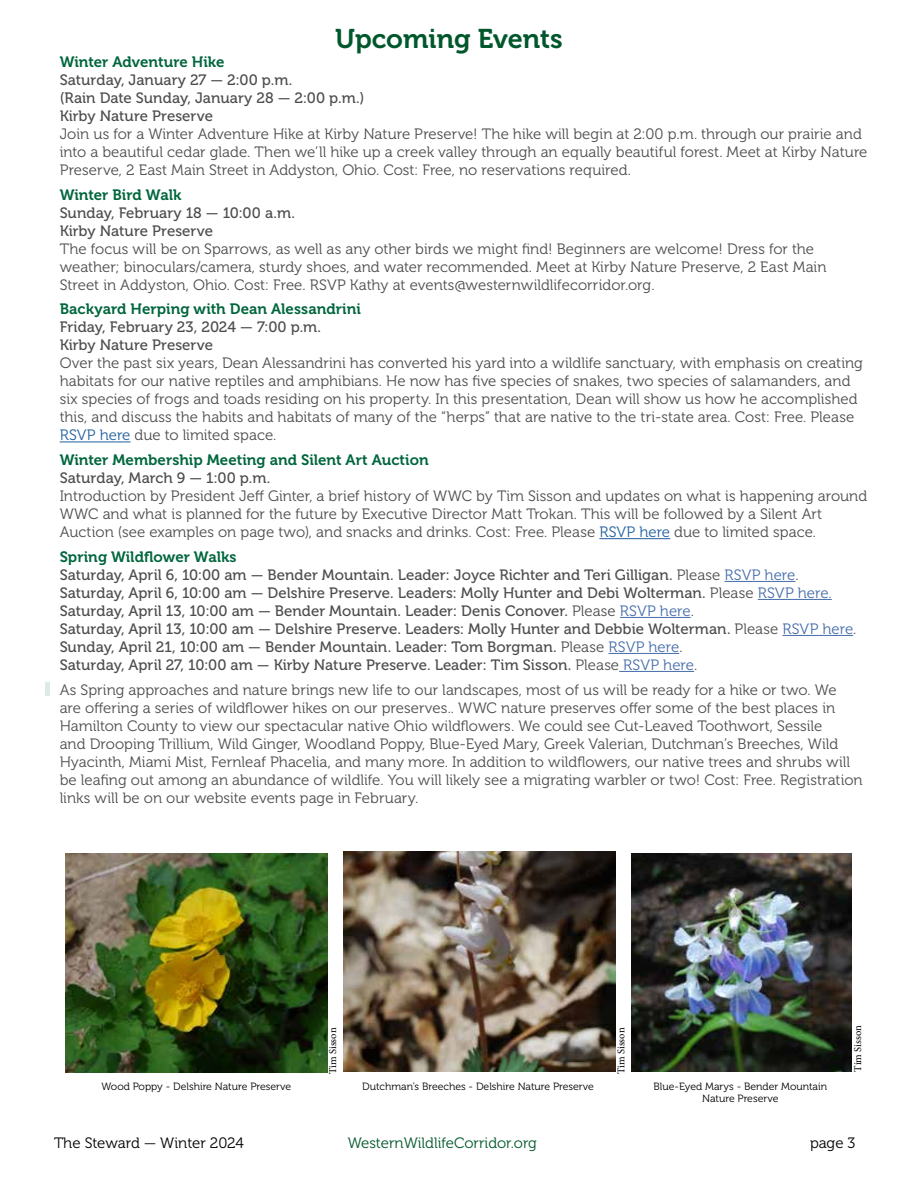
<style>
.page{position:relative;width:918px;height:1188px;background:#fff}
.page>*{position:absolute;margin:0;border:0;box-sizing:border-box;transform-origin:0 0}
.t1{font:27px "Museo 700";color:#00572c}
.t2{font:15px/18px "Museo 300";color:#4d4d4f}
.t3{font:15px/18px "Museo 500";letter-spacing:.005em;color:#4d4d4f}
.t4{font:15px "Museo 700";color:#00663d}
.t5{font:15px "Museo 300";color:#00572c}
.t6{font:15px "Museo 300";color:#000}
.t7{font:10.5px/12.6px "Museo 300";color:#000;text-align:center}
.t8{font:10.5px "Minion Pro";letter-spacing:-.005em;color:#000}
.s1{color:#215e9e}
.s2{font-family:"Museo 300"}
.s3{font-family:"Museo 300";color:#456da9}
</style>
<div class="page">
<hr style="left:60px;top:442px;width:71px;height:1px;background:#215e9e">
<hr style="left:599px;top:538px;width:71px;height:1px;background:#215e9e">
<hr style="left:725px;top:581px;width:70px;height:1px;background:#456da9">
<hr style="left:758px;top:599px;width:74px;height:1px;background:#456da9">
<hr style="left:620px;top:617px;width:71px;height:1px;background:#456da9">
<hr style="left:782px;top:635px;width:71px;height:1px;background:#456da9">
<hr style="left:609px;top:653px;width:70px;height:1px;background:#456da9">
<hr style="left:619px;top:671px;width:75px;height:1px;background:#456da9">
<div style="left:45px;top:683px;width:5px;height:13px;background:#ddece3"></div>
<img style="left:66px;top:853px;width:261px;height:220px">
<img style="left:343px;top:852px;width:272px;height:220px">
<img style="left:632px;top:853px;width:220px;height:219px">
<h1 class="t1" style="left:335px;top:23px;width:229px">Upcoming Events</h1>
<p class="t4" style="left:60px;top:53px;width:166px">Winter Adventure Hike</p>
<p class="t3" style="left:60px;top:71px;width:306px">Saturday, January 27 — 2:00 p.m.<br>(Rain Date Sunday, January 28 — 2:00 p.m.)<br>Kirby Nature Preserve</p>
<p class="t2" style="left:60px;top:125px;width:809px">Join us for a Winter Adventure Hike at Kirby Nature Preserve! The hike will begin at 2:00 p.m. through our prairie and into a beautiful cedar glade. Then we’ll hike up a creek valley through an equally beautiful forest. Meet at Kirby Nature<br>Preserve, 2 East Main Street in Addyston, Ohio. Cost: Free, no reservations required.</p>
<p class="t4" style="left:60px;top:186px;width:123px">Winter Bird Walk</p>
<p class="t3" style="left:60px;top:204px;width:237px">Sunday, February 18 — 10:00 a.m.<br>Kirby Nature Preserve</p>
<p class="t2" style="left:60px;top:240px;width:768px">The focus will be on Sparrows, as well as any other birds we might find! Beginners are welcome! Dress for the weather; binoculars/camera, sturdy shoes, and water recommended. Meet at Kirby Nature Preserve, 2 East Main<br>Street in Addyston, Ohio. Cost: Free. RSVP Kathy at events@westernwildlifecorridor.org.</p>
<p class="t4" style="left:60px;top:301px;width:303px">Backyard Herping with Dean Alessandrini</p>
<p class="t3" style="left:60px;top:319px;width:263px">Friday, February 23, 2024 — 7:00 p.m.<br>Kirby Nature Preserve</p>
<p class="t2" style="left:60px;top:355px;width:805px">Over the past six years, Dean Alessandrini has converted his yard into a wildlife sanctuary, with emphasis on creating habitats for our native reptiles and amphibians. He now has five species of snakes, two species of salamanders, and six species of frogs and toads residing on his property. In this presentation, Dean will show us how he accomplished this, and discuss the habits and habitats of many of the “herps” that are native to the tri-state area. Cost: Free. Please <span class="s1">RSVP here</span> due to limited space.</p>
<p class="t4" style="left:60px;top:452px;width:371px">Winter Membership Meeting and Silent Art Auction</p>
<p class="t3" style="left:60px;top:469px;width:212px">Saturday, March 9 — 1:00 p.m.</p>
<p class="t2" style="left:60px;top:487px;width:809px">Introduction by President Jeff Ginter, a brief history of WWC by Tim Sisson and updates on what is happening around<br>WWC and what is planned for the future by Executive Director Matt Trokan. This will be followed by a Silent Art<br>Auction (see examples on page two), and snacks and drinks. Cost: Free. Please <span class="s1">RSVP here</span> due to limited space.</p>
<p class="t4" style="left:60px;top:548px;width:178px">Spring Wildflower Walks</p>
<p class="t3" style="left:60px;top:566px;width:798px">Saturday, April 6, 10:00 am — Bender Mountain. Leader: Joyce Richter and Teri Gilligan. <span class="s2">Please</span> <span class="s3">RSVP here</span><span class="s2">.<br></span>Saturday, April 6, 10:00 am — Delshire Preserve. Leaders: Molly Hunter and Debi Wolterman. <span class="s2">Please</span> <span class="s3">RSVP here.<br></span>Saturday, April 13, 10:00 am — Bender Mountain. Leader: Denis Conover. <span class="s2">Please</span> <span class="s3">RSVP here</span><span class="s2">.<br></span>Saturday, April 13, 10:00 am — Delshire Preserve. Leaders: Molly Hunter and Debbie Wolterman. <span class="s2">Please</span> <span class="s3">RSVP here</span><span class="s2">.<br></span>Sunday, April 21, 10:00 am — Bender Mountain. Leader: Tom Borgman. <span class="s2">Please</span> <span class="s3">RSVP here</span><span class="s2">.<br></span>Saturday, April 27, 10:00 am — Kirby Nature Preserve. Leader: Tim Sisson. <span class="s2">Please</span> <span class="s3">RSVP here</span><span class="s2">.</span></p>
<p class="t2" style="left:60px;top:681px;width:805px">As Spring approaches and nature brings new life to our landscapes, most of us will be ready for a hike or two. We<br>are offering a series of wildflower hikes on our preserves.. WWC nature preserves offer some of the best places in Hamilton County to view our spectacular native Ohio wildflowers. We could see Cut-Leaved Toothwort, Sessile<br>and Drooping Trillium, Wild Ginger, Woodland Poppy, Blue-Eyed Mary, Greek Valerian, Dutchman’s Breeches, Wild Hyacinth, Miami Mist, Fernleaf Phacelia, and many more. In addition to wildflowers, our native trees and shrubs will be leafing out among an abundance of wildlife. You will likely see a migrating warbler or two! Cost: Free. Registration links will be on our website events page in February.</p>
<p class="t8" style="left:326px;top:1074px;width:48px;rotate:-90deg">Tim Sisson</p>
<p class="t8" style="left:614px;top:1074px;width:48px;rotate:-90deg">Tim Sisson</p>
<p class="t8" style="left:851px;top:1072px;width:48px;rotate:-90deg">Tim Sisson</p>
<p class="t7" style="left:102px;top:1080px;width:191px">Wood Poppy - Delshire Nature Preserve</p>
<p class="t7" style="left:362px;top:1080px;width:233px">Dutchman’s Breeches - Delshire Nature Preserve</p>
<p class="t7" style="left:653px;top:1080px;width:175px">Blue-Eyed Marys - Bender Mountain<br>Nature Preserve</p>
<p class="t6" style="left:54px;top:1135px;width:191px">The Steward — Winter 2024</p>
<p class="t5" style="left:348px;top:1135px;width:191px">WesternWildlifeCorridor.org</p>
<p class="t6" style="left:810px;top:1135px;width:47px">page 3</p>
</div>
